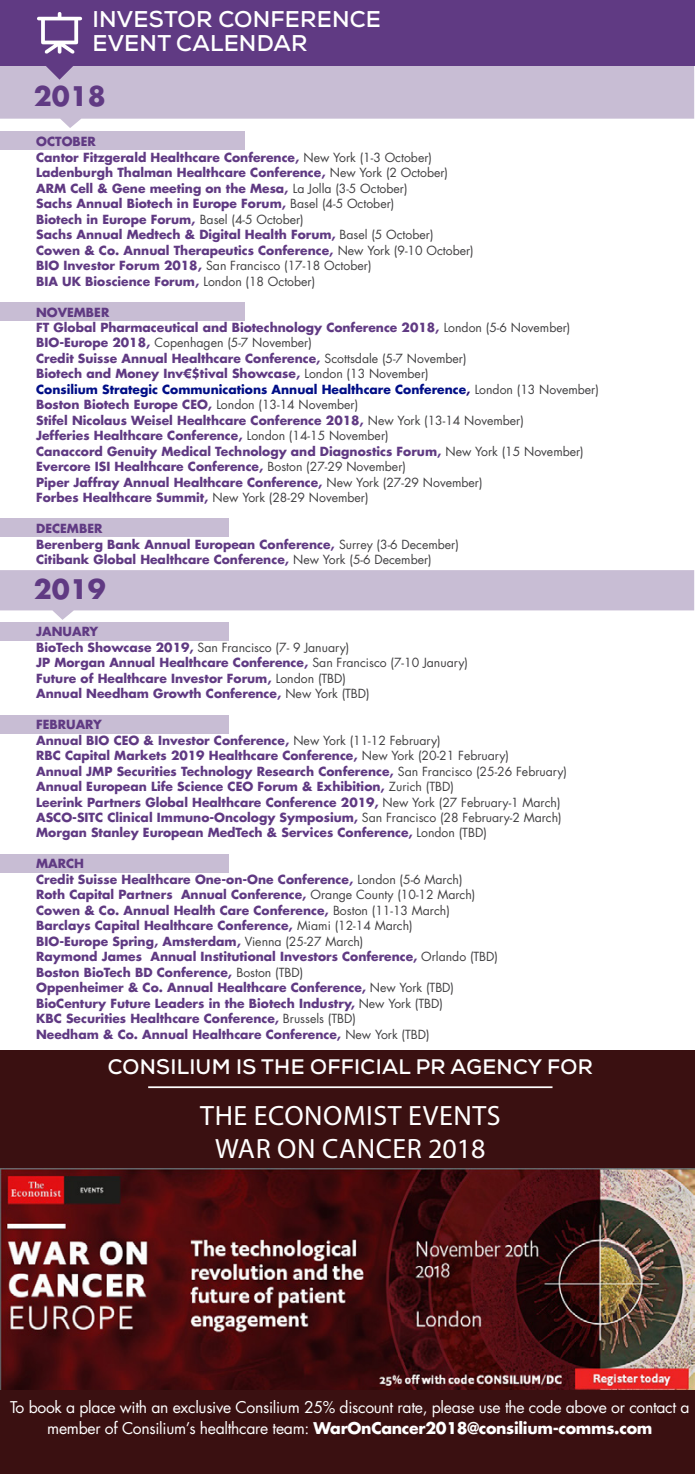
<style>
.page{position:relative;width:695px;height:1474px;background:#fff}
.page>*{position:absolute;margin:0;border:0;box-sizing:border-box;transform-origin:0 0}
.t1{font:28px/33.2px "Myriad Pro";letter-spacing:.02em;color:#fff;text-align:center}
.t2{font:700 26.25px "Futura LT";color:#603a83}
.t3{font:700 22.75px/24.5px "Nexa";letter-spacing:.01em;color:#fff}
.t4{font:700 21px "Nexa";letter-spacing:.015em;color:#fff}
.t5{font:15.75px/19.2px "Futura LT";letter-spacing:-.02em;color:#fff}
.t6{font:700 12.25px/15.4px "Futura LT";color:#603a83}
.s1{font-weight:400;color:#414042}
.s2{color:#000e87}
.s3{color:#210971}
.s4{font-weight:700}
</style>
<div class="page">
<svg style="left:0;top:66px;width:694px;height:62px;background:#d0c6da"></svg>
<svg style="left:0;top:570px;width:694px;height:50px"></svg>
<div style="left:0;top:131px;width:245px;height:19px;background:#c8bdd4"></div>
<div style="left:0;top:302px;width:245px;height:18px;background:#c8bdd4"></div>
<div style="left:0;top:518px;width:228px;height:18px;background:#c8bdd4"></div>
<div style="left:0;top:854px;width:228px;height:18px;background:#c8bdd4"></div>
<div style="left:0;top:622px;width:228px;height:18px;background:#c8bdd4"></div>
<div style="left:0;top:715px;width:228px;height:18px;background:#c8bdd4"></div>
<div style="left:0;top:0;width:694px;height:66px;background:#603a83"></div>
<svg style="left:37px;top:12px;width:45px;height:68px"></svg>
<div style="left:0;top:1050px;width:694px;height:423px;background:#3a1011"></div>
<hr style="left:148px;top:1086px;width:404px;height:2px;background:#fff">
<img style="left:1px;top:1168px;width:693px;height:221px">
<h3 class="t3" style="left:92px;top:7px;width:290px">INVESTOR CONFERENCE<br>EVENT CALENDAR</h3>
<h2 class="t2" style="left:34px;top:79px;width:74px">2018</h2>
<p class="t6" style="left:36px;top:134px;width:439px">OCTOBER<br>Cantor Fitzgerald Healthcare Conference, <span class="s1">New York (1-3 October)<br></span>Ladenburgh Thalman Healthcare Conference, <span class="s1">New York (2 October)<br></span>ARM Cell &amp; Gene meeting on the Mesa, <span class="s1">La Jolla (3-5 October)<br></span>Sachs Annual Biotech in Europe Forum, <span class="s1">Basel (4-5 October)<br></span>Biotech in Europe Forum, <span class="s1">Basel (4-5 October)<br></span>Sachs Annual Medtech &amp; Digital Health Forum, <span class="s1">Basel (5 October)<br></span>Cowen &amp; Co. Annual Therapeutics Conference, <span class="s1">New York (9-10 October)<br></span>BIO Investor Forum 2018, <span class="s1">San Francisco (17-18 October)<br></span>BIA UK Bioscience Forum, <span class="s1">London (18 October)</span></p>
<p class="t6" style="left:36px;top:304px;width:564px">NOVEMBER<br>FT Global Pharmaceutical and Biotechnology Conference 2018, <span class="s1">London (5-6 November)<br></span>BIO-Europe 2018, <span class="s1">Copenhagen (5-7 November)<br></span>Credit Suisse Annual Healthcare Conference, <span class="s1">Scottsdale (5-7 November)<br></span>Biotech and Money Inv€$tival Showcase, <span class="s1">London (13 November)<br></span><span class="s2">Consilium Strategic Communications Annual Healthcare Conference</span><span class="s3">,</span> <span class="s1">London (13 November)<br></span>Boston Biotech Europe CEO, <span class="s1">London (13-14 November)<br></span>Stifel Nicolaus Weisel Healthcare Conference 2018, <span class="s1">New York (13-14 November)<br></span>Jefferies Healthcare Conference, <span class="s1">London (14-15 November)<br></span>Canaccord Genuity Medical Technology and Diagnostics Forum, <span class="s1">New York (15 November)<br></span>Evercore ISI Healthcare Conference, <span class="s1">Boston (27-29 November)<br></span>Piper Jaffray Annual Healthcare Conference, <span class="s1">New York (27-29 November)<br></span>Forbes Healthcare Summit, <span class="s1">New York (28-29 November)</span></p>
<p class="t6" style="left:36px;top:520px;width:424px">DECEMBER<br>Berenberg Bank Annual European Conference, <span class="s1">Surrey (3-6 December)<br></span>Citibank Global Healthcare Conference, <span class="s1">New York (5-6 December)</span></p>
<h2 class="t2" style="left:34px;top:572px;width:74px">2019</h2>
<p class="t6" style="left:36px;top:624px;width:433px">JANUARY<br>BioTech Showcase 2019, <span class="s1">San Francisco (7- 9 January)<br></span>JP Morgan Annual Healthcare Conference, <span class="s1">San Francisco (7-10 January)<br></span>Future of Healthcare Investor Forum, <span class="s1">London (TBD)<br></span>Annual Needham Growth Conference, <span class="s1">New York (TBD)</span></p>
<p class="t6" style="left:36px;top:716px;width:532px">FEBRUARY<br>Annual BIO CEO &amp; Investor Conference, <span class="s1">New York (11-12 February)<br></span>RBC Capital Markets 2019 Healthcare Conference, <span class="s1">New York (20-21 February)<br></span>Annual JMP Securities Technology Research Conference, <span class="s1">San Francisco (25-26 February)<br></span>Annual European Life Science CEO Forum &amp; Exhibition, <span class="s1">Zurich (TBD)<br></span>Leerink Partners Global Healthcare Conference 2019, <span class="s1">New York (27 February-1 March)<br></span>ASCO-SITC Clinical Immuno-Oncology Symposium, <span class="s1">San Francisco (28 February-2 March)<br></span>Morgan Stanley European MedTech &amp; Services Conference, <span class="s1">London (TBD)</span></p>
<p class="t6" style="left:36px;top:856px;width:463px">MARCH<br>Credit Suisse Healthcare One-on-One Conference, <span class="s1">London (5-6 March)<br></span>Roth Capital Partners Annual Conference, <span class="s1">Orange County (10-12 March)<br></span>Cowen &amp; Co. Annual Health Care Conference, <span class="s1">Boston (11-13 March)<br></span>Barclays Capital Healthcare Conference, <span class="s1">Miami (12-14 March)<br></span>BIO-Europe Spring, Amsterdam, <span class="s1">Vienna (25-27 March)<br></span>Raymond James Annual Institutional Investors Conference, <span class="s1">Orlando (TBD)<br></span>Boston BioTech BD Conference, <span class="s1">Boston (TBD)<br></span>Oppenheimer &amp; Co. Annual Healthcare Conference, <span class="s1">New York (TBD)<br></span>BioCentury Future Leaders in the Biotech Industry, <span class="s1">New York (TBD)<br></span>KBC Securities Healthcare Conference, <span class="s1">Brussels (TBD)<br></span>Needham &amp; Co. Annual Healthcare Conference, <span class="s1">New York (TBD)</span></p>
<h3 class="t4" style="left:108px;top:1053px;width:486px">CONSILIUM IS THE OFFICIAL PR AGENCY FOR</h3>
<h1 class="t1" style="left:200px;top:1098px;width:302px">THE ECONOMIST EVENTS<br>WAR ON CANCER 2018</h1>
<p class="t5" style="left:38px;top:1395px;width:608px">If you would like to receive our Monday Healthcare Bulletin, which summarises all healthcare business news from the weekend, please contact: <span class="s4">admincsc@consilium-comms.com</span></p>
<p class="t5" style="left:10px;top:1396px;width:680px;line-height:21px;text-align:center">To book a place with an exclusive Consilium 25% discount rate, please use the code above or contact a member of Consilium’s healthcare team: <span class="s4">WarOnCancer2018@consilium-comms.com</span></p>
</div>
